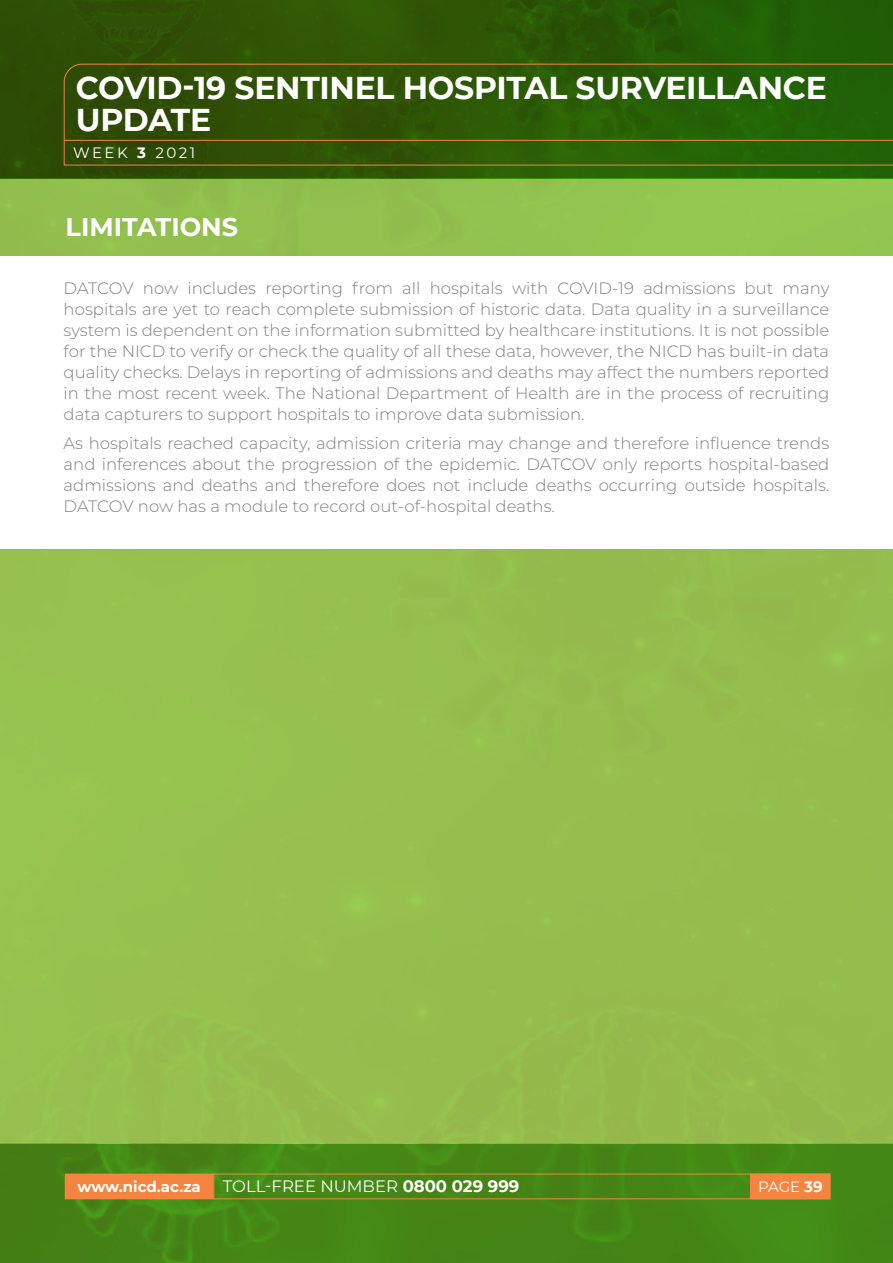
<style>
.page{position:relative;width:893px;height:1263px;background:#fff}
.page>*{position:absolute;margin:0;border:0;box-sizing:border-box;transform-origin:0 0}
.t1{font:700 31.5px/31.5px "Montserrat";letter-spacing:-.01em;color:#fff}
.t2{font:700 25.5px "Montserrat";color:#fff}
.t3{font:300 16.5px/21px "Montserrat";color:#808080;text-align:justify}
.t4{font:16.5px "Montserrat";color:#fff}
.t5{font:15px "Montserrat";letter-spacing:.165em;color:#fff}
.t6{font:700 15px "Montserrat";color:#fff}
.s1{font-weight:700}
</style>
<div class="page">
<div style="left:0;top:0;width:893px;height:179px;background:linear-gradient(to right,#344c05,#226106)"></div>
<svg style="left:64px;top:141px;width:829px;height:24px;background:#2e5a06"></svg>
<svg style="left:63px;top:63px;width:830px;height:78px;background:#305907"></svg>
<div style="left:0;top:1144px;width:893px;height:119px;background:#458616"></div>
<div style="left:213px;top:1174px;width:617px;height:25px;border:1px solid #f58441"></div>
<div style="left:751px;top:1174px;width:79px;height:25px;background:#f58441"></div>
<div style="left:65px;top:1174px;width:148px;height:25px;background:#f58441"></div>
<div style="left:0;top:179px;width:893px;height:965px;background:#96be4d"></div>
<div style="left:0;top:256px;width:893px;height:292px;background:#fff"></div>
<h1 class="t1" style="left:76px;top:71px;width:752px">COVID-19 SENTINEL HOSPITAL SURVEILLANCE<br>UPDATE</h1>
<p class="t5" style="left:73px;top:142px;width:124px">WEEK <span class="s1">3</span> 2021</p>
<p class="t2" style="left:66px;top:208px;width:174px">LIMITATIONS</p>
<p class="t3" style="left:64px;top:277px;width:767px">DATCOV now includes reporting from all hospitals with COVID-19 admissions but many hospitals are yet to reach complete submission of historic data. Data quality in a surveillance system is dependent on the information submitted by healthcare institutions. It is not possible for the NICD to verify or check the quality of all these data, however, the NICD has built-in data quality checks. Delays in reporting of admissions and deaths may affect the numbers reported in the most recent week. The National Department of Health are in the process of recruiting data capturers to support hospitals to improve data submission.</p>
<p class="t3" style="left:64px;top:432px;width:767px">As hospitals reached capacity, admission criteria may change and therefore influence trends and inferences about the progression of the epidemic. DATCOV only reports hospital-based admissions and deaths and therefore does not include deaths occurring outside hospitals.<br>DATCOV now has a module to record out-of-hospital deaths.</p>
<p class="t6" style="left:78px;top:1176px;width:125px">www.nicd.ac.za</p>
<p class="t4" style="left:223px;top:1175px;width:298px">TOLL-FREE NUMBER <span class="s1">0800 029 999</span></p>
<p class="t5" style="left:758px;top:1176px;width:66px">PAGE <span class="s1">39</span></p>
</div>
